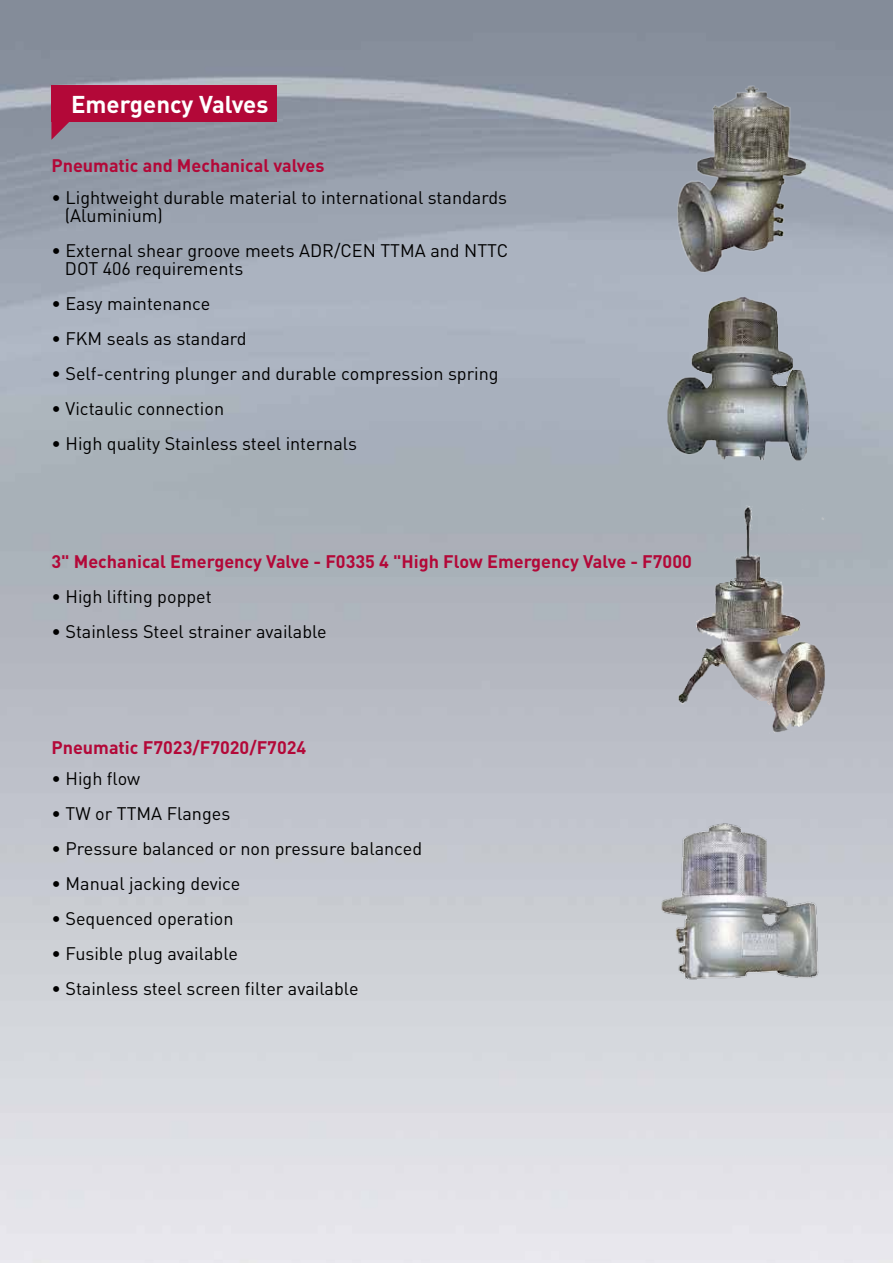
<style>
.page{position:relative;width:893px;height:1263px;background:#fff}
.page>*{position:absolute;margin:0;border:0;box-sizing:border-box;transform-origin:0 0}
.t1{font:700 24px "DINOT";color:#fff}
.t2{font:18px/18px "DINOT";color:#000}
.t3{font:700 18px "DINOT";color:#b30838}
</style>
<div class="page">
<img style="left:0;top:0;width:893px;height:1263px">
<div style="left:51px;top:86px;width:226px;height:36px;background:#b30838"></div>
<svg style="left:51px;top:122px;width:29px;height:18px"></svg>
<img style="left:635px;top:261px;width:190px;height:234px">
<img style="left:676px;top:82px;width:132px;height:191px">
<img style="left:659px;top:820px;width:166px;height:163px">
<img style="left:662px;top:497px;width:166px;height:242px">
<h1 class="t1" style="left:71px;top:88px;width:199px">Emergency Valves</h1>
<p class="t3" style="left:51px;top:153px;width:275px">Pneumatic and Mechanical valves</p>
<p class="t2" style="left:65px;top:188px;width:444px;text-indent:-13px">• Lightweight durable material to international standards (Aluminium)</p>
<p class="t2" style="left:65px;top:241px;width:445px;text-indent:-13px">• External shear groove meets ADR/CEN TTMA and NTTC<br>DOT 406 requirements</p>
<p class="t2" style="left:51px;top:294px;width:160px">• Easy maintenance</p>
<p class="t2" style="left:51px;top:329px;width:197px">• FKM seals as standard</p>
<p class="t2" style="left:51px;top:364px;width:449px">• Self-centring plunger and durable compression spring</p>
<p class="t2" style="left:51px;top:399px;width:174px">• Victaulic connection</p>
<p class="t2" style="left:51px;top:434px;width:307px">• High quality Stainless steel internals</p>
<p class="t3" style="left:51px;top:550px;width:642px">3" Mechanical Emergency Valve - F0335 4 "High Flow Emergency Valve - F7000</p>
<p class="t2" style="left:51px;top:588px;width:162px">• High lifting poppet</p>
<p class="t2" style="left:51px;top:623px;width:277px">• Stainless Steel strainer available</p>
<p class="t3" style="left:51px;top:735px;width:256px">Pneumatic F7023/F7020/F7024</p>
<p class="t2" style="left:51px;top:769px;width:90px">• High flow</p>
<p class="t2" style="left:51px;top:804px;width:180px">• TW or TTMA Flanges</p>
<p class="t2" style="left:51px;top:839px;width:372px">• Pressure balanced or non pressure balanced</p>
<p class="t2" style="left:51px;top:874px;width:190px">• Manual jacking device</p>
<p class="t2" style="left:51px;top:909px;width:184px">• Sequenced operation</p>
<p class="t2" style="left:51px;top:944px;width:188px">• Fusible plug available</p>
<p class="t2" style="left:51px;top:979px;width:309px">• Stainless steel screen filter available</p>
</div>
